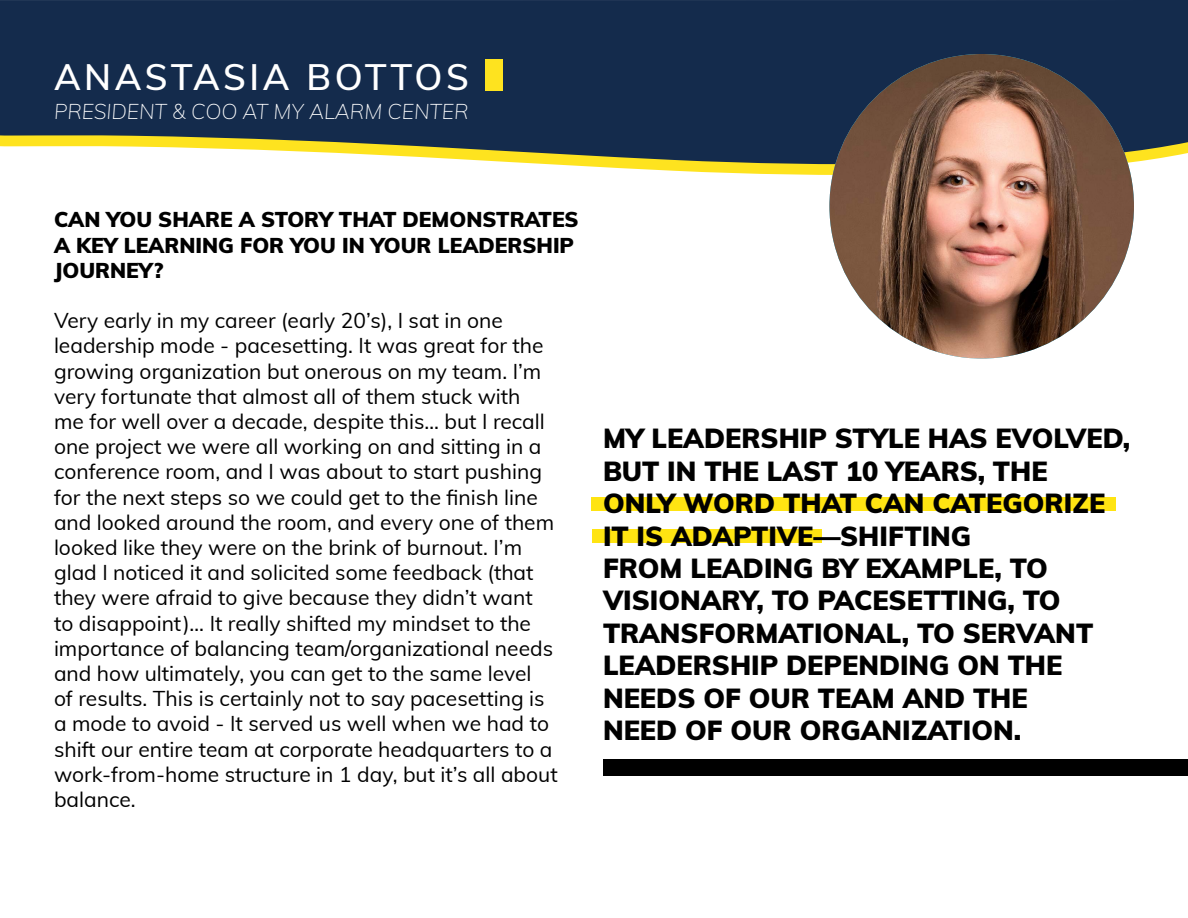
<style>
.page{position:relative;width:1188px;height:918px;background:#fff}
.page>*{position:absolute;margin:0;border:0;box-sizing:border-box;transform-origin:0 0}
.t1{font:600 36px "Muli";letter-spacing:.1em;color:#fff}
.t2{font:900 27px/32.4px "Muli";color:#000}
.t3{font:21px/25.2px "Muli";color:#000}
.t4{font:900 21px/25.2px "Muli";color:#000}
.t5{font:italic 200 21px "Muli";color:#fff}
</style>
<div class="page">
<svg style="left:564px;top:165px;width:567px;height:10px;fill:#fee31f"></svg>
<svg style="left:0;top:0;width:1188px;height:165px;background:#293d51"></svg>
<div style="left:592px;top:497px;width:524px;height:13px;background:#ffe412"></div>
<div style="left:592px;top:529px;width:230px;height:13px;background:#ffe412"></div>
<div style="left:485px;top:59px;width:18px;height:32px;background:#fee31f"></div>
<img style="left:829px;top:54px;width:305px;height:305px;border-radius:152px">
<div style="left:603px;top:760px;width:585px;height:16px;background:#000"></div>
<h1 class="t1" style="left:54px;top:51px;width:416px">ANASTASIA BOTTOS</h1>
<p class="t5" style="left:54px;top:97px;width:416px">PRESIDENT &amp; COO AT MY ALARM CENTER</p>
<p class="t4" style="left:54px;top:206px;width:526px">CAN YOU SHARE A STORY THAT DEMONSTRATES<br>A KEY LEARNING FOR YOU IN YOUR LEADERSHIP<br>JOURNEY?</p>
<p class="t3" style="left:54px;top:307px;width:505px">Very early in my career (early 20’s), I sat in one leadership mode - pacesetting. It was great for the growing organization but onerous on my team. I’m very fortunate that almost all of them stuck with<br>me for well over a decade, despite this… but I recall one project we were all working on and sitting in a conference room, and I was about to start pushing for the next steps so we could get to the finish line and looked around the room, and every one of them looked like they were on the brink of burnout. I’m glad I noticed it and solicited some feedback (that they were afraid to give because they didn’t want<br>to disappoint)… It really shifted my mindset to the importance of balancing team/organizational needs and how ultimately, you can get to the same level<br>of results. This is certainly not to say pacesetting is a mode to avoid - It served us well when we had to shift our entire team at corporate headquarters to a work-from-home structure in 1 day, but it’s all about balance.</p>
<p class="t2" style="left:603px;top:421px;width:529px">MY LEADERSHIP STYLE HAS EVOLVED,<br>BUT IN THE LAST 10 YEARS, THE<br>ONLY WORD THAT CAN CATEGORIZE<br>IT IS ADAPTIVE—SHIFTING<br>FROM LEADING BY EXAMPLE, TO<br>VISIONARY, TO PACESETTING, TO<br>TRANSFORMATIONAL, TO SERVANT<br>LEADERSHIP DEPENDING ON THE<br>NEEDS OF OUR TEAM AND THE<br>NEED OF OUR ORGANIZATION.</p>
</div>
